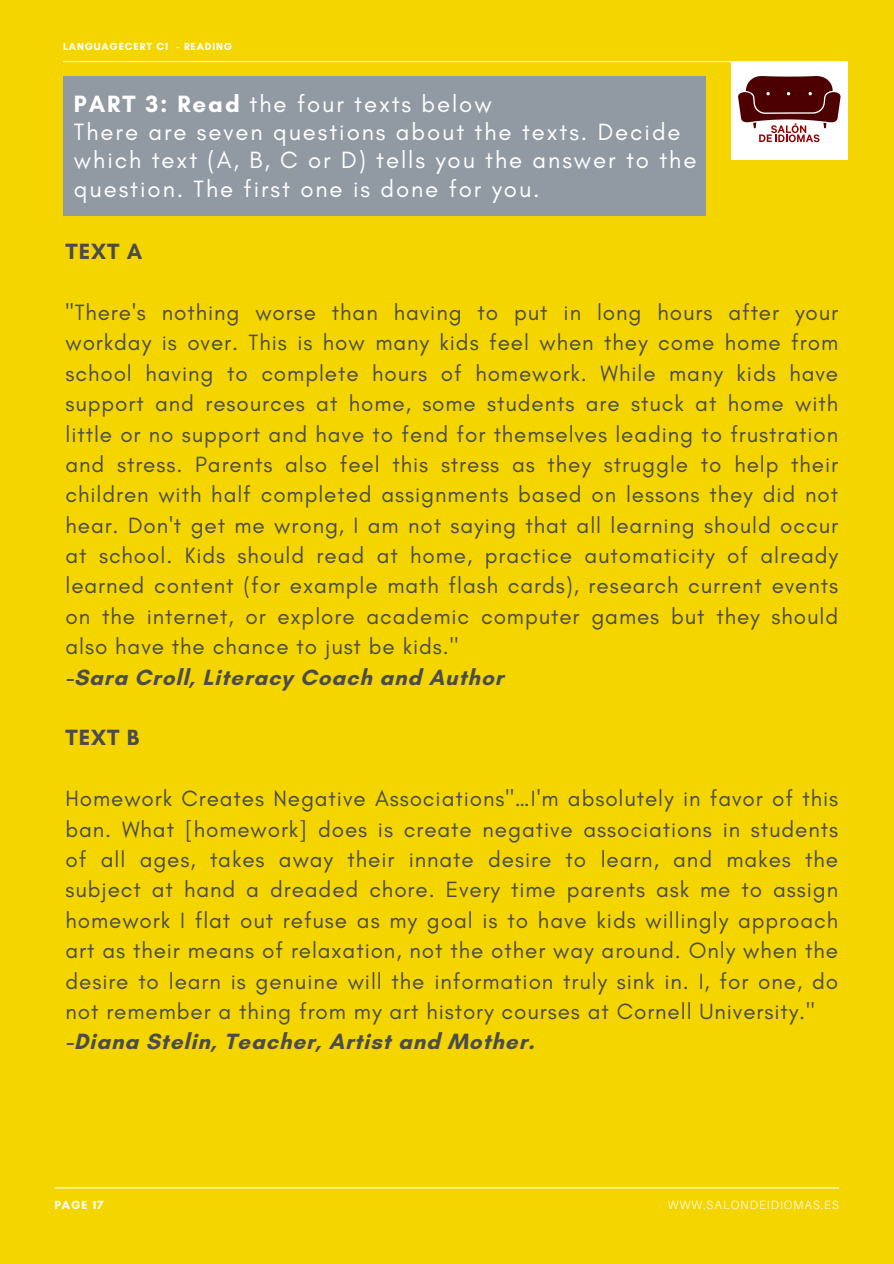
<style>
.page{position:relative;width:894px;height:1264px;background:#fff}
.page>*{position:absolute;margin:0;border:0;box-sizing:border-box;transform-origin:0 0}
.t1{font:24px/28.2px "Glacial Indifference";letter-spacing:.08em;color:#fff}
.t2{font:22.5px/30.3px "Glacial Indifference";letter-spacing:.04em;color:#4a4c4d;text-align:justify}
.t3{font:700 22.5px "Glacial Indifference";letter-spacing:.04em;color:#4a4c4d}
.t4{font:300 12px "Aileron";letter-spacing:.08em;color:#fff}
.t5{font:700 12px "Glacial Indifference";letter-spacing:.08em;color:#fff}
.t6{font:700 10.5px "Glacial Indifference";letter-spacing:.08em;color:#fff}
.s1{font-weight:700}
</style>
<div class="page">
<div style="left:0;top:0;width:893px;height:1263px;background:#f5d500"></div>
<hr style="left:63px;top:61px;width:784px;height:1px;background:#fff">
<hr style="left:55px;top:1187px;width:783px;height:1px;background:#fff">
<div style="left:63px;top:76px;width:642px;height:139px;background:#919aa2"></div>
<div style="left:731px;top:62px;width:116px;height:98px;background:#fff"></div>
<svg style="left:738px;top:76px;width:102px;height:66px"></svg>
<p class="t6" style="left:63px;top:40px;width:170px">LANGUAGECERT C1 - READING</p>
<p class="t1" style="left:74px;top:90px;width:624px"><span class="s1">PART 3: Read</span> the four texts below<br>There are seven questions about the texts. Decide which text (A, B, C or D) tells you the answer to the question. The first one is done for you.</p>
<p class="t3" style="left:65px;top:238px;width:78px">TEXT A</p>
<p class="t2" style="left:65px;top:297px;width:774px">"There's nothing worse than having to put in long hours after your workday is over. This is how many kids feel when they come home from school having to complete hours of homework. While many kids have support and resources at home, some students are stuck at home with little or no support and have to fend for themselves leading to frustration and stress. Parents also feel this stress as they struggle to help their children with half completed assignments based on lessons they did not hear. Don't get me wrong, I am not saying that all learning should occur at school. Kids should read at home, practice automaticity of already learned content (for example math flash cards), research current events on the internet, or explore academic computer games but they should also have the chance to just be kids.''</p>
<p class="t3" style="left:65px;top:663px;width:439px">-Sara Croll, Literacy Coach and Author</p>
<p class="t3" style="left:65px;top:724px;width:75px">TEXT B</p>
<p class="t2" style="left:65px;top:783px;width:774px">Homework Creates Negative Associations''…I'm absolutely in favor of this ban. What [homework] does is create negative associations in students of all ages, takes away their innate desire to learn, and makes the subject at hand a dreaded chore. Every time parents ask me to assign homework I flat out refuse as my goal is to have kids willingly approach art as their means of relaxation, not the other way around. Only when the desire to learn is genuine will the information truly sink in. I, for one, do not remember a thing from my art history courses at Cornell University.''</p>
<p class="t3" style="left:65px;top:1027px;width:470px">-Diana Stelin, Teacher, Artist and Mother.</p>
<p class="t5" style="left:55px;top:1197px;width:51px">PAGE 17</p>
<p class="t4" style="left:667px;top:1197px;width:173px">WWW.SALONDEIDIOMAS.ES</p>
</div>
